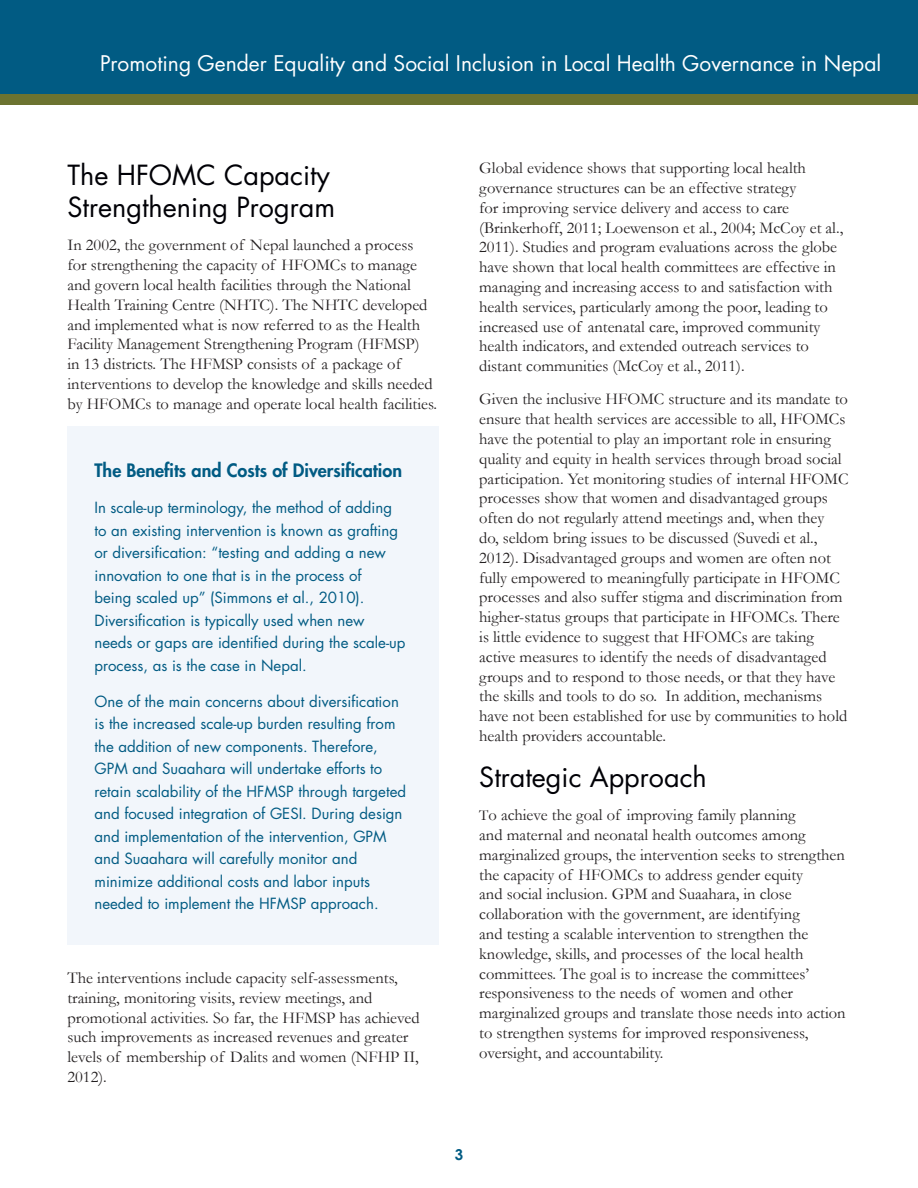
<style>
.page{position:relative;width:918px;height:1188px;background:#fff}
.page>*{position:absolute;margin:0;border:0;box-sizing:border-box;transform-origin:0 0}
.Heading_1{font:27px/32.4px "Futura Std";color:#000006}
.t1{font:21px "Futura Std";color:#fff}
.Callout_Box{font:800 18px "Futura Std";color:#015b83}
.t2{font:16.5px/19.8px "Garamond";color:#231f20}
.Callout_Box-2{font:15px/22.5px "Futura Std";color:#015b83}
.t3{font:700 15px "Century Gothic";color:#015b83}
.s1{font-size:15px}
</style>
<div class="page">
<div style="left:0;top:0;width:918px;height:94px;background:#015b83"></div>
<div style="left:0;top:94px;width:918px;height:11px;background:#6c7330"></div>
<div style="left:68px;top:427px;width:371px;height:518px;background:#f2f6fb"></div>
<p class="t1" style="left:100px;top:50px;width:783px">Promoting Gender Equality and Social Inclusion in Local Health Governance in Nepal</p>
<p class="Heading_1" style="left:68px;top:159px;width:269px">The HFOMC Capacity<br>Strengthening Program</p>
<p class="t2" style="left:68px;top:235px;width:371px">In 2002, the government of Nepal launched a process<br>for strengthening the capacity of HFOMCs to manage and govern local health facilities through the National Health Training Centre (NHTC). The NHTC developed and implemented what is now referred to as the Health Facility Management Strengthening Program (HFMSP)<br>in 13 districts. The HFMSP consists of a package of interventions to develop the knowledge and skills needed by HFOMCs to manage and operate local health facilities.</p>
<p class="Callout_Box" style="left:94px;top:459px;width:309px">The Benefits and Costs of Diversification</p>
<p class="Callout_Box-2" style="left:94px;top:497px;width:313px">In scale-up terminology, the method of adding to an existing intervention is known as grafting or diversification: “testing and adding a new innovation to one that is in the process of<br>being scaled up” (Simmons et al., 2010).<br>Diversification is typically used when new needs or gaps are identified during the scale-up process, as is the case in Nepal.</p>
<p class="Callout_Box-2" style="left:94px;top:690px;width:313px">One of the main concerns about diversification is the increased scale-up burden resulting from the addition of new components. Therefore, GPM and Suaahara will undertake efforts to retain scalability of the HFMSP through targeted and focused integration of GESI. During design and implementation of the intervention, GPM and Suaahara will carefully monitor and minimize additional costs and labor inputs needed to implement the HFMSP approach.</p>
<p class="t2" style="left:68px;top:967px;width:354px">The interventions include capacity self-assessments, training, monitoring visits, review meetings, and promotional activities. So far, the HFMSP has achieved such improvements as increased revenues and greater levels of membership of Dalits and women (NFHP II, 2012).</p>
<p class="t2" style="left:479px;top:158px;width:366px">Global evidence shows that supporting local health governance structures can be an effective strategy<br>for improving service delivery and access to care (Brinkerhoff, 2011; Loewenson et al., 2004; McCoy et al., 2011). Studies and program evaluations across the globe have shown that local health committees are effective in managing and increasing access to and satisfaction with health services, particularly among the poor, leading to increased use of antenatal care, improved community health indicators, and extended outreach services to distant communities (McCoy et al., 2011).</p>
<p class="t2" style="left:479px;top:389px;width:371px">Given the inclusive HFOMC structure and its mandate to ensure that health services are accessible to all, HFOMCs have the potential to play an important role in ensuring quality and equity in health services through broad social participation. Yet monitoring studies of internal HFOMC processes show that women and disadvantaged groups often do not regularly attend meetings and, when they<br>do, seldom bring issues to be discussed (Suvedi et al., 2012). Disadvantaged groups and women are often not fully empowered to meaningfully participate in HFOMC processes and also suffer stigma and discrimination from higher-status groups that participate in HFOMCs. There is little evidence to suggest that HFOMCs are taking active measures to identify the needs of disadvantaged groups and to respond to those needs, or that they have the skills and tools to do so. In addition, mechanisms have not been established for use by communities to hold health providers accountable.</p>
<p class="Heading_1" style="left:479px;top:761px;width:229px">Strategic Approach</p>
<p class="t2" style="left:479px;top:805px;width:368px"><span class="s1">T</span>o achieve the goal of improving family planning<br>and maternal and neonatal health outcomes among marginalized groups, the intervention seeks to strengthen the capacity of HFOMCs to address gender equity<br>and social inclusion. GPM and Suaahara, in close collaboration with the government, are identifying<br>and testing a scalable intervention to strengthen the knowledge, skills, and processes of the local health committees. The goal is to increase the committees’ responsiveness to the needs of women and other marginalized groups and translate those needs into action to strengthen systems for improved responsiveness, oversight, and accountability.</p>
<p class="t3" style="left:455px;top:1143px;width:10px">3</p>
</div>
